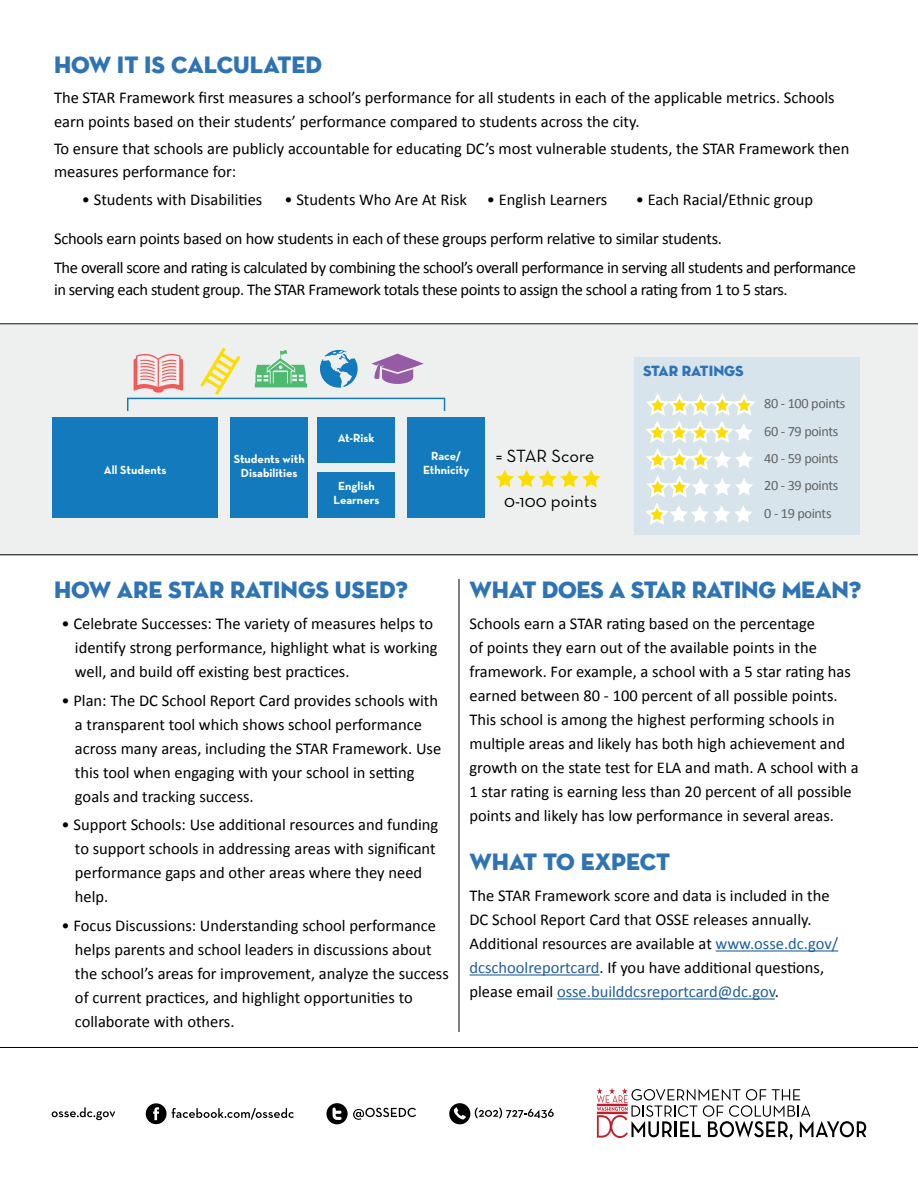
<style>
.page{position:relative;width:918px;height:1188px;background:#fff}
.page>*{position:absolute;margin:0;border:0;box-sizing:border-box;transform-origin:0 0}
.t1{font:24px "Neutra Disp Titling";letter-spacing:-.01em;color:#2e74b5}
.t2{font:18px "Neutra Text";color:#000}
.t3{font:16.5px/24px "Calibri";color:#000}
.t4{font:16.5px/28.5px "Calibri";letter-spacing:-.025em;color:#000}
.t5{font:15px "Neutra Disp Titling";color:#2e74b5}
.t6{font:14.25px/27.3px "Calibri";letter-spacing:-.025em;color:#636466}
.t7{font:700 12px/13.5px "Neutra Text";color:#fff;text-align:center}
.s1{color:#215e9e}
</style>
<div class="page">
<div style="left:0;top:326px;width:918px;height:229px;background:#eef0f0"></div>
<svg style="left:146px;top:1103px;width:148px;height:21px"></svg>
<svg style="left:326px;top:1103px;width:90px;height:21px"></svg>
<svg style="left:52px;top:1107px;width:63px;height:13px"></svg>
<svg style="left:449px;top:1103px;width:105px;height:21px"></svg>
<svg style="left:597px;top:1088px;width:269px;height:52px"></svg>
<hr style="left:0;top:1047px;width:918px;height:1px;background:#000">
<hr style="left:716px;top:950px;width:122px;height:2px;background:#215e9e">
<hr style="left:470px;top:974px;width:130px;height:2px;background:#215e9e">
<hr style="left:557px;top:998px;width:218px;height:2px;background:#215e9e">
<hr style="left:459px;top:579px;width:1px;height:453px;background:#000">
<div style="left:634px;top:357px;width:226px;height:178px;background:#d8e4eb"></div>
<svg style="left:646px;top:393px;width:109px;height:132px"></svg>
<div style="left:53px;top:417px;width:165px;height:101px;background:#137abd"></div>
<div style="left:230px;top:417px;width:78px;height:101px;background:#137abd"></div>
<div style="left:317px;top:417px;width:78px;height:46px;background:#137abd"></div>
<div style="left:317px;top:472px;width:78px;height:46px;background:#137abd"></div>
<div style="left:407px;top:417px;width:78px;height:101px;background:#137abd"></div>
<svg style="left:496px;top:470px;width:104px;height:17px"></svg>
<hr style="left:0;top:555px;width:918px;height:1px;background:#000">
<hr style="left:0;top:324px;width:918px;height:1px;background:#000">
<svg style="left:127px;top:348px;width:319px;height:63px"></svg>
<h1 class="t1" style="left:54px;top:50px;width:269px">HOW IT IS CALCULATED</h1>
<p class="t3" style="left:54px;top:85px;width:782px">The STAR Framework first measures a school’s performance for all students in each of the applicable metrics. Schools earn points based on their students’ performance compared to students across the city.</p>
<p class="t3" style="left:54px;top:137px;width:797px;line-height:22.5px">To ensure that schools are publicly accountable for educating DC’s most vulnerable students, the STAR Framework then measures performance for:</p>
<p class="t3" style="left:82px;top:187px;width:182px">• Students with Disabilities</p>
<p class="t3" style="left:284px;top:187px;width:324px">• Students Who Are At Risk • English Learners</p>
<p class="t3" style="left:636px;top:187px;width:179px">• Each Racial/Ethnic group</p>
<p class="t4" style="left:54px;top:224px;width:803px">Schools earn points based on how students in each of these groups perform relative to similar students.<br>The overall score and rating is calculated by combining the school’s overall performance in serving all students and performance</p>
<p class="t4" style="left:54px;top:275px;width:735px">in serving each student group. The STAR Framework totals these points to assign the school a rating from 1 to 5 stars.</p>
<p class="t7" style="left:104px;top:462px;width:64px">All Students</p>
<p class="t7" style="left:234px;top:452px;width:73px">Students with<br>Disabilities</p>
<p class="t7" style="left:338px;top:430px;width:38px">At-Risk</p>
<p class="t7" style="left:334px;top:479px;width:47px">English<br>Learners</p>
<p class="t7" style="left:423px;top:449px;width:48px">Race/<br>Ethnicity</p>
<p class="t2" style="left:496px;top:445px;width:100px">= STAR Score</p>
<p class="t2" style="left:504px;top:490px;width:95px">0-100 points</p>
<p class="t5" style="left:643px;top:362px;width:102px">STAR RATINGS</p>
<p class="t6" style="left:764px;top:390px;width:83px">80 - 100 points<br>60 - 79 points<br>40 - 59 points<br>20 - 39 points<br>0 - 19 points</p>
<h1 class="t1" style="left:54px;top:575px;width:355px">HOW ARE STAR RATINGS USED?</h1>
<p class="t3" style="left:75px;top:611px;width:364px;text-indent:-13px">• Celebrate Successes: The variety of measures helps to identify strong performance, highlight what is working well, and build off existing best practices.</p>
<p class="t3" style="left:75px;top:688px;width:368px;text-indent:-13px">• Plan: The DC School Report Card provides schools with a transparent tool which shows school performance across many areas, including the STAR Framework. Use this tool when engaging with your school in setting goals and tracking success.</p>
<p class="t3" style="left:75px;top:812px;width:365px;text-indent:-13px">• Support Schools: Use additional resources and funding to support schools in addressing areas with significant performance gaps and other areas where they need help.</p>
<p class="t3" style="left:75px;top:913px;width:375px;text-indent:-13px">• Focus Discussions: Understanding school performance helps parents and school leaders in discussions about the school’s areas for improvement, analyze the success of current practices, and highlight opportunities to collaborate with others.</p>
<h1 class="t1" style="left:470px;top:575px;width:393px">WHAT DOES A STAR RATING MEAN?</h1>
<p class="t3" style="left:470px;top:611px;width:391px">Schools earn a STAR rating based on the percentage<br>of points they earn out of the available points in the framework. For example, a school with a 5 star rating has earned between 80 - 100 percent of all possible points.<br>This school is among the highest performing schools in multiple areas and likely has both high achievement and growth on the state test for ELA and math. A school with a 1 star rating is earning less than 20 percent of all possible points and likely has low performance in several areas.</p>
<h1 class="t1" style="left:470px;top:846px;width:202px">WHAT TO EXPECT</h1>
<p class="t3" style="left:470px;top:883px;width:370px">The STAR Framework score and data is included in the DC School Report Card that OSSE releases annually.<br>Additional resources are available at <span class="s1">www.osse.dc.gov/ dcschoolreportcard</span>. If you have additional questions, please email <span class="s1">osse.builddcsreportcard@dc.gov</span>.</p>
</div>
